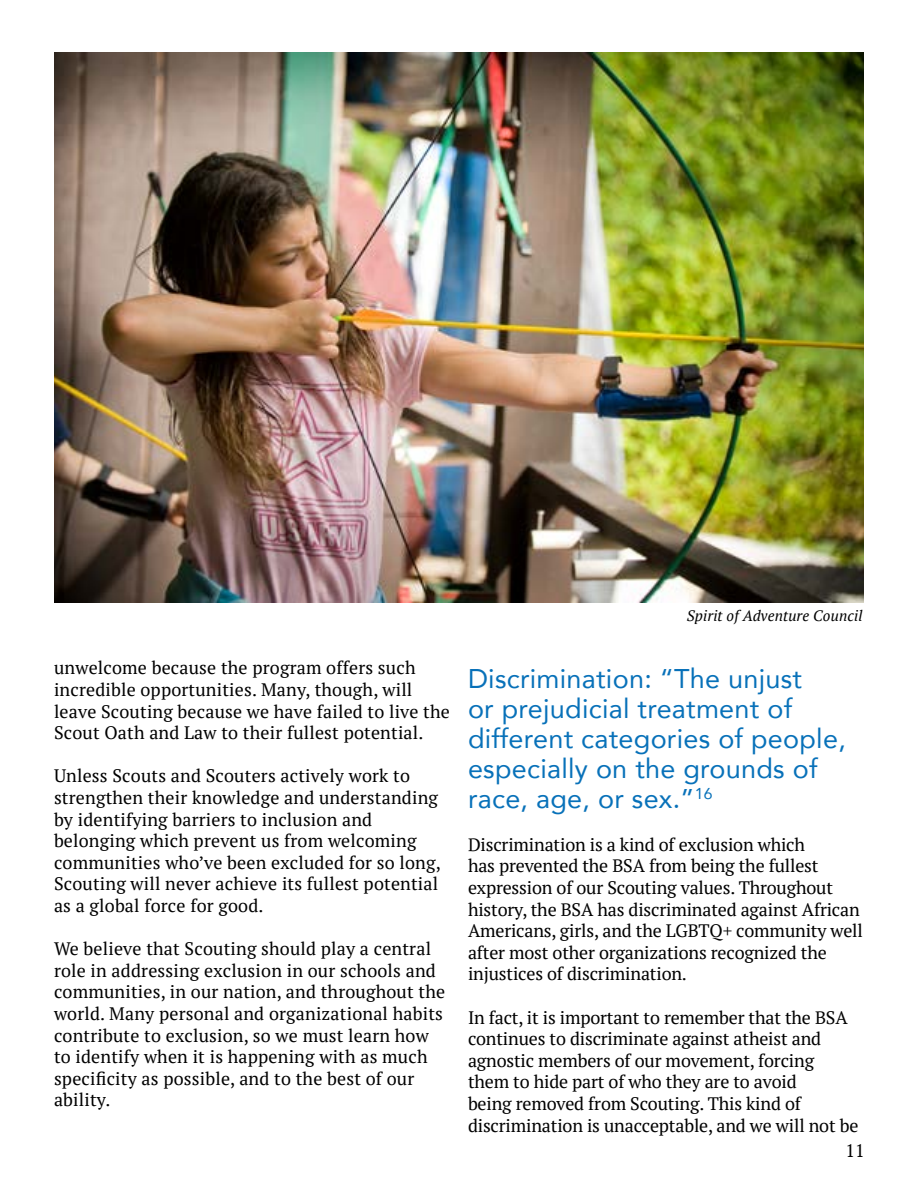
<style>
.page{position:relative;width:918px;height:1188px;background:#fff}
.page>*{position:absolute;margin:0;border:0;box-sizing:border-box;transform-origin:0 0}
.t1{font:27px/30px "Avenir";letter-spacing:.01em;color:#0871b9}
.t2{font:18px/21.6px "PT Serif";letter-spacing:.01em;color:#000}
.t3{font:18px/21.6px "PT Serif";letter-spacing:-.01em;color:#000}
.t4{font:italic 15px "PT Serif";letter-spacing:.01em;color:#000}
</style>
<div class="page">
<img style="left:54px;top:52px;width:810px;height:550px">
<p class="t2" style="left:54px;top:657px;width:397px">unwelcome because the program offers such incredible opportunities. Many, though, will leave Scouting because we have failed to live the Scout Oath and Law to their fullest potential.</p>
<p class="t2" style="left:54px;top:765px;width:388px">Unless Scouts and Scouters actively work to strengthen their knowledge and understanding by identifying barriers to inclusion and belonging which prevent us from welcoming communities who’ve been excluded for so long, Scouting will never achieve its fullest potential as a global force for good.</p>
<p class="t2" style="left:54px;top:938px;width:393px">We believe that Scouting should play a central role in addressing exclusion in our schools and communities, in our nation, and throughout the world. Many personal and organizational habits contribute to exclusion, so we must learn how to identify when it is happening with as much specificity as possible, and to the best of our ability.</p>
<p class="t4" style="left:687px;top:606px;width:177px">Spirit of Adventure Council</p>
<h1 class="t1" style="left:468px;top:662px;width:379px">Discrimination: “The unjust<br>or prejudicial treatment of different categories of people, especially on the grounds of race, age, or sex.”<sup>16</sup></h1>
<p class="t3" style="left:468px;top:833px;width:396px">Discrimination is a kind of exclusion which<br>has prevented the BSA from being the fullest expression of our Scouting values. Throughout history, the BSA has discriminated against African Americans, girls, and the LGBTQ+ community well after most other organizations recognized the injustices of discrimination.</p>
<p class="t3" style="left:468px;top:1006px;width:392px">In fact, it is important to remember that the BSA continues to discriminate against atheist and agnostic members of our movement, forcing them to hide part of who they are to avoid<br>being removed from Scouting. This kind of discrimination is unacceptable, and we will not be</p>
<p class="t2" style="left:845px;top:1139px;width:21px">11</p>
</div>
